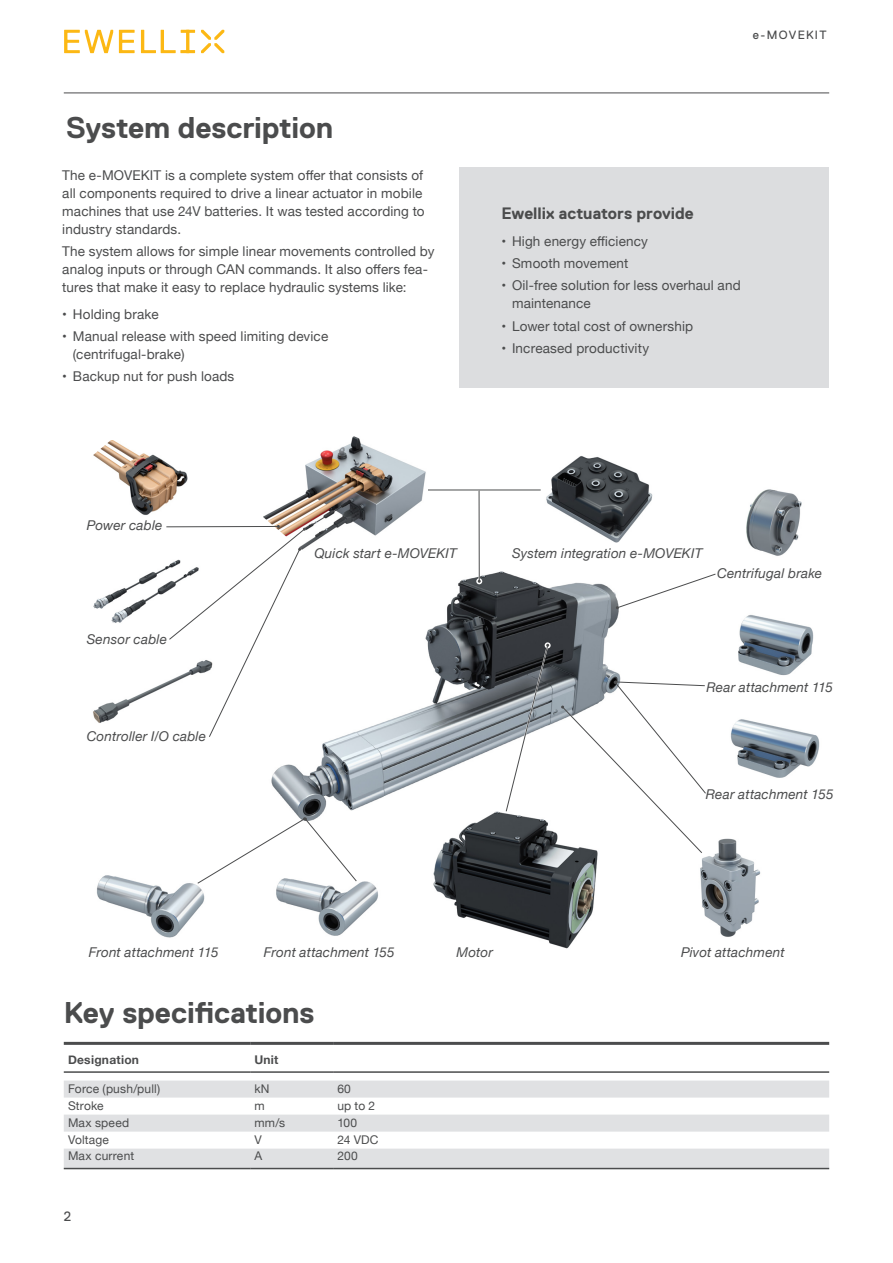
<style>
.page{position:relative;width:893px;height:1263px;background:#fff}
.page>*{position:absolute;margin:0;border:0;box-sizing:border-box;transform-origin:0 0}
.X-Bodytext_Heading_2{font:700 30px "Replica Std";letter-spacing:-.005em;color:#4b4c4d}
.X-Bodytext_Heading_4{font:700 16.5px "Replica Std";color:#4b4c4d}
.X-Bodytext_9pt{font:13.5px/18px "Helvetica Neue";letter-spacing:.01em;color:#4b4c4d}
.X-Bodytext_Fig_Capti{font:italic 13.5px "Helvetica Neue";letter-spacing:.01em;color:#4b4c4d}
.t1{font:13.5px "Replica Std";color:#4b4c4d}
.X-Table_Text_Left_8p{font:12px "Helvetica Neue";letter-spacing:.015em;color:#4b4c4d}
.X-Table_Title_Left_9{font:700 12px "Helvetica Neue";letter-spacing:.02em;color:#4b4c4d}
.t2{font:12px "Replica Std";letter-spacing:.105em;color:#4b4c4d}
</style>
<div class="page">
<hr style="left:64px;top:93px;width:765px;height:1px;background:#4b4c4d">
<svg style="left:64px;top:30px;width:131px;height:23px"></svg>
<svg style="left:201px;top:30px;width:23px;height:23px"></svg>
<img style="left:433px;top:842px;width:165px;height:107px">
<img style="left:271px;top:542px;width:350px;height:300px">
<img style="left:275px;top:436px;width:178px;height:116px">
<div style="left:459px;top:167px;width:370px;height:221px;background:#dcdddf"></div>
<img style="left:546px;top:456px;width:107px;height:86px">
<img style="left:93px;top:681px;width:75px;height:42px">
<img style="left:93px;top:566px;width:75px;height:57px">
<svg style="left:64px;top:1080px;width:765px;height:88px;fill:#e0e1e3"></svg>
<hr style="left:64px;top:1042px;width:186px;height:3px;background:#4b4c4d">
<hr style="left:250px;top:1042px;width:83px;height:3px;background:#4b4c4d">
<hr style="left:333px;top:1042px;width:496px;height:3px;background:#4b4c4d">
<hr style="left:64px;top:1071px;width:186px;height:2px;background:#4b4c4d">
<hr style="left:250px;top:1071px;width:83px;height:2px;background:#4b4c4d">
<hr style="left:333px;top:1071px;width:496px;height:2px;background:#4b4c4d">
<hr style="left:64px;top:1168px;width:186px;height:1px;background:#4b4c4d">
<hr style="left:250px;top:1168px;width:83px;height:1px;background:#4b4c4d">
<hr style="left:333px;top:1168px;width:496px;height:1px;background:#4b4c4d">
<img style="left:746px;top:489px;width:56px;height:67px">
<img style="left:731px;top:719px;width:89px;height:59px">
<img style="left:738px;top:615px;width:76px;height:61px">
<img style="left:97px;top:875px;width:108px;height:63px">
<img style="left:276px;top:881px;width:102px;height:55px">
<svg style="left:616px;top:573px;width:100px;height:36px"></svg>
<svg style="left:197px;top:817px;width:160px;height:67px"></svg>
<hr style="left:166px;top:526px;width:112px;height:1px;background:#4b4c4d">
<hr style="left:428px;top:490px;width:113px;height:1px;background:#4b4c4d">
<hr style="left:478px;top:490px;width:2px;height:91px;background:#fff">
<img style="left:117px;top:453px;width:71px;height:62px">
<svg style="left:93px;top:440px;width:43px;height:32px"></svg>
<svg style="left:168px;top:510px;width:142px;height:228px"></svg>
<hr style="left:479px;top:490px;width:1px;height:91px;background:#4b4c4d">
<svg style="left:476px;top:578px;width:6px;height:6px"></svg>
<div style="left:512px;top:545px;width:190px;height:13px;background:#fff"></div>
<div style="left:314px;top:545px;width:148px;height:16px;background:#fff"></div>
<svg style="left:504px;top:642px;width:47px;height:171px"></svg>
<img style="left:700px;top:838px;width:61px;height:99px">
<svg style="left:561px;top:680px;width:146px;height:174px"></svg>
<p class="X-Bodytext_Heading_2" style="left:66px;top:111px;width:269px">System description</p>
<p class="X-Bodytext_9pt" style="left:62px;top:167px;width:364px">The e-MOVEKIT is a complete system offer that consists of all components required to drive a linear actuator in mobile machines that use 24V batteries. It was tested according to industry standards.</p>
<p class="X-Bodytext_9pt" style="left:62px;top:243px;width:374px">The system allows for simple linear movements controlled by analog inputs or through CAN commands. It also offers fea&shy;tures that make it easy to replace hydraulic systems like:</p>
<p class="X-Bodytext_9pt" style="left:62px;top:306px;width:98px">• Holding brake</p>
<p class="X-Bodytext_9pt" style="left:73px;top:328px;width:257px;text-indent:-11px">• Manual release with speed limiting device (centrifugal-brake)</p>
<p class="X-Bodytext_9pt" style="left:62px;top:368px;width:174px">• Backup nut for push loads</p>
<p class="t2" style="left:753px;top:28px;width:75px">e-MOVEKIT</p>
<p class="X-Bodytext_Heading_4" style="left:501px;top:205px;width:194px">Ewellix actuators provide</p>
<p class="X-Bodytext_9pt" style="left:501px;top:233px;width:148px">• High energy efficiency</p>
<p class="X-Bodytext_9pt" style="left:501px;top:255px;width:128px">• Smooth movement</p>
<p class="X-Bodytext_9pt" style="left:512px;top:277px;width:230px;text-indent:-11px">• Oil-free solution for less overhaul and maintenance</p>
<p class="X-Bodytext_9pt" style="left:501px;top:318px;width:193px">• Lower total cost of ownership</p>
<p class="X-Bodytext_9pt" style="left:501px;top:340px;width:149px">• Increased productivity</p>
<p class="X-Bodytext_Fig_Capti" style="left:87px;top:515px;width:77px">Power cable</p>
<p class="X-Bodytext_Fig_Capti" style="left:314px;top:543px;width:144px">Quick start e-MOVEKIT</p>
<p class="X-Bodytext_Fig_Capti" style="left:512px;top:543px;width:192px">System integration e-MOVEKIT</p>
<p class="X-Bodytext_Fig_Capti" style="left:87px;top:630px;width:82px">Sensor cable</p>
<p class="X-Bodytext_Fig_Capti" style="left:87px;top:727px;width:121px">Controller I/O cable</p>
<p class="X-Bodytext_Fig_Capti" style="left:89px;top:942px;width:131px">Front attachment 115</p>
<p class="X-Bodytext_Fig_Capti" style="left:264px;top:942px;width:132px">Front attachment 155</p>
<p class="X-Bodytext_Fig_Capti" style="left:457px;top:942px;width:38px">Motor</p>
<p class="X-Bodytext_Heading_2" style="left:64px;top:996px;width:252px">Key specifications</p>
<p class="X-Table_Title_Left_9" style="left:68px;top:1050px;width:73px">Designation</p>
<p class="X-Table_Title_Left_9" style="left:254px;top:1050px;width:26px">Unit</p>
<p class="X-Table_Text_Left_8p" style="left:68px;top:1080px;width:94px">Force (push/pull)</p>
<p class="X-Table_Text_Left_8p" style="left:254px;top:1080px;width:17px">kN</p>
<p class="X-Table_Text_Left_8p" style="left:337px;top:1080px;width:15px">60</p>
<p class="X-Table_Text_Left_8p" style="left:68px;top:1097px;width:37px">Stroke</p>
<p class="X-Table_Text_Left_8p" style="left:254px;top:1097px;width:12px">m</p>
<p class="X-Table_Text_Left_8p" style="left:337px;top:1097px;width:39px">up to 2</p>
<p class="X-Table_Text_Left_8p" style="left:68px;top:1114px;width:63px">Max speed</p>
<p class="X-Table_Text_Left_8p" style="left:254px;top:1114px;width:32px">mm/s</p>
<p class="X-Table_Text_Left_8p" style="left:337px;top:1114px;width:21px">100</p>
<p class="X-Table_Text_Left_8p" style="left:68px;top:1131px;width:43px">Voltage</p>
<p class="X-Table_Text_Left_8p" style="left:254px;top:1131px;width:9px">V</p>
<p class="X-Table_Text_Left_8p" style="left:337px;top:1131px;width:43px">24 VDC</p>
<p class="X-Table_Text_Left_8p" style="left:68px;top:1147px;width:68px">Max current</p>
<p class="X-Table_Text_Left_8p" style="left:254px;top:1147px;width:9px">A</p>
<p class="X-Table_Text_Left_8p" style="left:337px;top:1147px;width:22px">200</p>
<p class="t1" style="left:64px;top:1209px;width:9px">2</p>
<p class="X-Bodytext_Fig_Capti" style="left:717px;top:563px;width:107px">Centrifugal brake</p>
<p class="X-Bodytext_Fig_Capti" style="left:706px;top:678px;width:128px">Rear attachment 115</p>
<p class="X-Bodytext_Fig_Capti" style="left:706px;top:784px;width:129px">Rear attachment 155</p>
<p class="X-Bodytext_Fig_Capti" style="left:681px;top:942px;width:105px">Pivot attachment</p>
</div>
